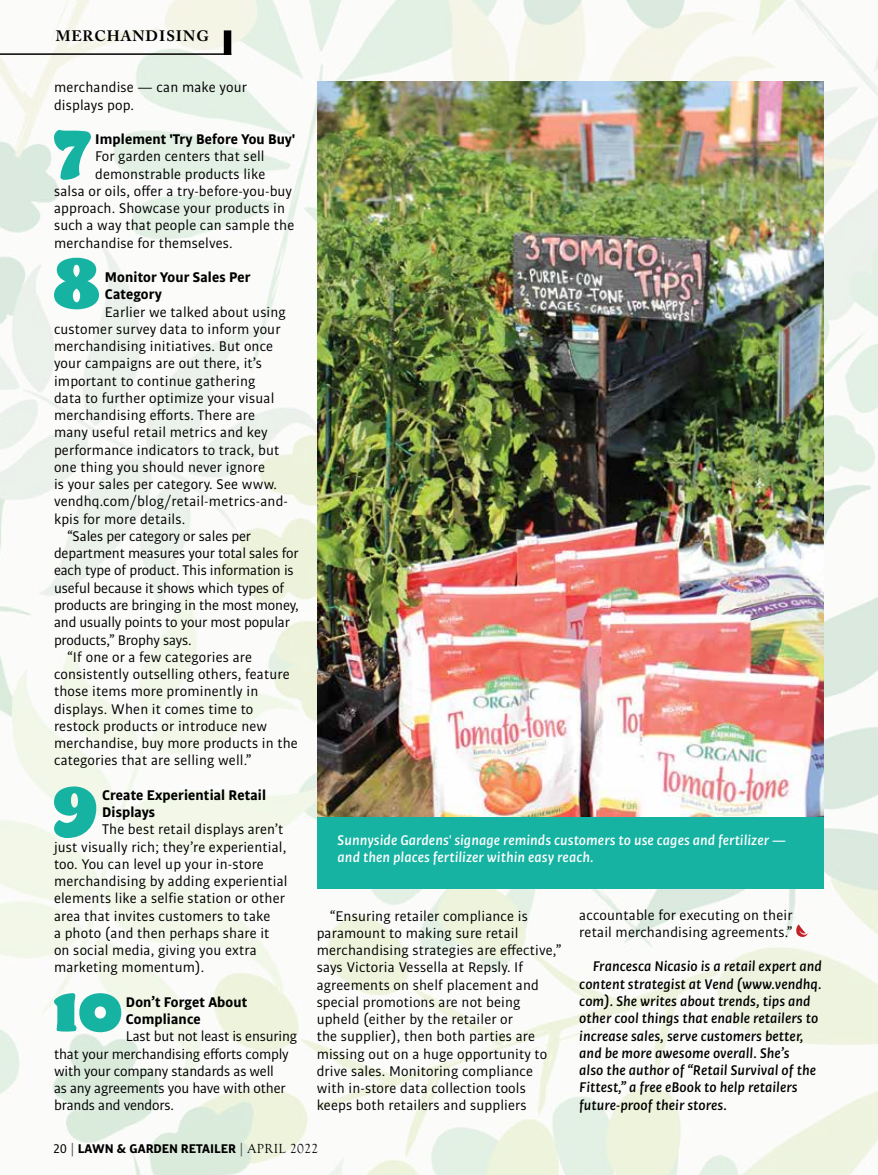
<style>
.page{position:relative;width:878px;height:1175px;background:#fff}
.page>*{position:absolute;margin:0;border:0;box-sizing:border-box;transform-origin:0 0}
.t1{font:64.5px "Barricada Pro";color:#16b3a2}
.t2{font:15px/17.2px "Bulo";letter-spacing:.01em;color:#000}
.t3{font:15px/17.2px "Bulo";letter-spacing:-.01em;color:#000}
.t4{font:italic 500 15px/17.2px "Bulo";letter-spacing:.01em;color:#000}
.t5{font:700 15px/17.2px "Bulo";letter-spacing:.01em;color:#000}
.t6{font:italic 500 15px/16.5px "Bulo";letter-spacing:.01em;color:#fff}
.t7{font:700 15px "Adobe Caslon Pro";letter-spacing:.065em;color:#000}
.t8{font:700 13.5px "Bulo";color:#000}
.s1{font-weight:400}
.s2{font-weight:400;color:#4d4d4f}
.s3{font-family:"Goudy Old Style T";font-weight:400}
</style>
<div class="page">
<img style="left:0;top:0;width:877px;height:1174px">
<hr style="left:0;top:53px;width:231px;height:2px;background:#000">
<div style="left:224px;top:30px;width:7px;height:25px;background:#000"></div>
<svg style="left:795px;top:924px;width:13px;height:13px"></svg>
<img style="left:317px;top:81px;width:507px;height:736px">
<div style="left:317px;top:817px;width:507px;height:71px;background:#16b3a2"></div>
<p class="t7" style="left:56px;top:27px;width:155px">MERCHANDISING</p>
<p class="t2" style="left:54px;top:78px;width:194px">merchandise — can make your displays pop.</p>
<h1 class="t1" style="left:53px;top:108px;width:39px">7</h1>
<p class="t5" style="left:95px;top:130px;width:201px">Implement 'Try Before You Buy'</p>
<p class="t2" style="left:95px;top:147px;width:171px">For garden centers that sell</p>
<p class="t2" style="left:95px;top:165px;width:172px">demonstrable products like</p>
<p class="t2" style="left:54px;top:182px;width:239px">salsa or oils, offer a try-before-you-buy</p>
<p class="t2" style="left:54px;top:199px;width:232px">approach. Showcase your products in</p>
<p class="t2" style="left:54px;top:216px;width:242px">such a way that people can sample the</p>
<p class="t2" style="left:54px;top:234px;width:180px">merchandise for themselves.</p>
<h1 class="t1" style="left:52px;top:246px;width:50px">8</h1>
<p class="t5" style="left:105px;top:268px;width:147px">Monitor Your Sales Per<br>Category</p>
<p class="t2" style="left:105px;top:303px;width:183px">Earlier we talked about using</p>
<p class="t2" style="left:54px;top:320px;width:228px">customer survey data to inform your</p>
<p class="t2" style="left:54px;top:337px;width:221px">merchandising initiatives. But once</p>
<p class="t2" style="left:54px;top:354px;width:209px">your campaigns are out there, it’s</p>
<p class="t2" style="left:54px;top:372px;width:203px">important to continue gathering</p>
<p class="t2" style="left:54px;top:389px;width:222px">data to further optimize your visual</p>
<p class="t2" style="left:54px;top:406px;width:202px">merchandising efforts. There are</p>
<p class="t2" style="left:54px;top:423px;width:215px">many useful retail metrics and key</p>
<p class="t2" style="left:54px;top:441px;width:227px">performance indicators to track, but</p>
<p class="t2" style="left:54px;top:458px;width:212px">one thing you should never ignore</p>
<p class="t2" style="left:54px;top:475px;width:224px">is your sales per category. See www.</p>
<p class="t2" style="left:54px;top:492px;width:235px">vendhq.com/blog/retail-metrics-and-</p>
<p class="t2" style="left:54px;top:510px;width:133px">kpis for more details.</p>
<p class="t3" style="left:67px;top:527px;width:185px">“Sales per category or sales per</p>
<p class="t3" style="left:54px;top:544px;width:246px">department measures your total sales for</p>
<p class="t3" style="left:54px;top:561px;width:241px">each type of product. This information is</p>
<p class="t3" style="left:54px;top:579px;width:232px">useful because it shows which types of</p>
<p class="t3" style="left:54px;top:596px;width:246px">products are bringing in the most money,</p>
<p class="t3" style="left:54px;top:613px;width:237px">and usually points to your most popular</p>
<p class="t3" style="left:54px;top:630px;width:139px">products,” Brophy says.</p>
<p class="t2" style="left:67px;top:648px;width:186px">“If one or a few categories are</p>
<p class="t2" style="left:54px;top:665px;width:237px">consistently outselling others, feature</p>
<p class="t2" style="left:54px;top:682px;width:206px">those items more prominently in</p>
<p class="t2" style="left:54px;top:699px;width:201px">displays. When it comes time to</p>
<p class="t2" style="left:54px;top:717px;width:215px">restock products or introduce new</p>
<p class="t2" style="left:54px;top:734px;width:245px">merchandise, buy more products in the</p>
<p class="t2" style="left:54px;top:751px;width:199px">categories that are selling well.”</p>
<h1 class="t1" style="left:52px;top:764px;width:47px">9</h1>
<p class="t5" style="left:102px;top:786px;width:165px">Create Experiential Retail<br>Displays</p>
<p class="t2" style="left:54px;top:820px;width:235px;text-indent:48px">The best retail displays aren’t just visually rich; they’re experiential, too. You can level up your in-store merchandising by adding experiential elements like a selfie station or other area that invites customers to take<br>a photo (and then perhaps share it on social media, giving you extra marketing momentum).</p>
<h1 class="t1" style="left:52px;top:971px;width:71px">10</h1>
<p class="t5" style="left:126px;top:993px;width:123px">Don’t Forget About<br>Compliance</p>
<p class="t3" style="left:54px;top:1027px;width:245px;text-indent:72px">Last but not least is ensuring that your merchandising efforts comply with your company standards as well<br>as any agreements you have with other brands and vendors.</p>
<p class="t6" style="left:337px;top:831px;width:450px">Sunnyside Gardens' signage reminds customers to use cages and fertilizer — and then places fertilizer within easy reach.</p>
<p class="t2" style="left:317px;top:906px;width:246px;text-indent:14px">“Ensuring retailer compliance is paramount to making sure retail merchandising strategies are effective,” says Victoria Vessella at Repsly. If agreements on shelf placement and special promotions are not being upheld (either by the retailer or<br>the supplier), then both parties are missing out on a huge opportunity to drive sales. Monitoring compliance with in-store data collection tools keeps both retailers and suppliers</p>
<p class="t2" style="left:579px;top:906px;width:215px">accountable for executing on their retail merchandising agreements.”</p>
<p class="t4" style="left:579px;top:957px;width:244px;text-indent:14px">Francesca Nicasio is a retail expert and content strategist at Vend (www.vendhq. com). She writes about trends, tips and other cool things that enable retailers to increase sales, serve customers better, and be more awesome overall. She’s<br>also the author of “Retail Survival of the Fittest,” a free eBook to help retailers future-proof their stores.</p>
<p class="t8" style="left:53px;top:1139px;width:266px"><span class="s1">20</span> <span class="s2">|</span> LAWN &amp; GARDEN RETAILER <span class="s2">|</span> <span class="s3">APRIL 2022</span></p>
</div>
